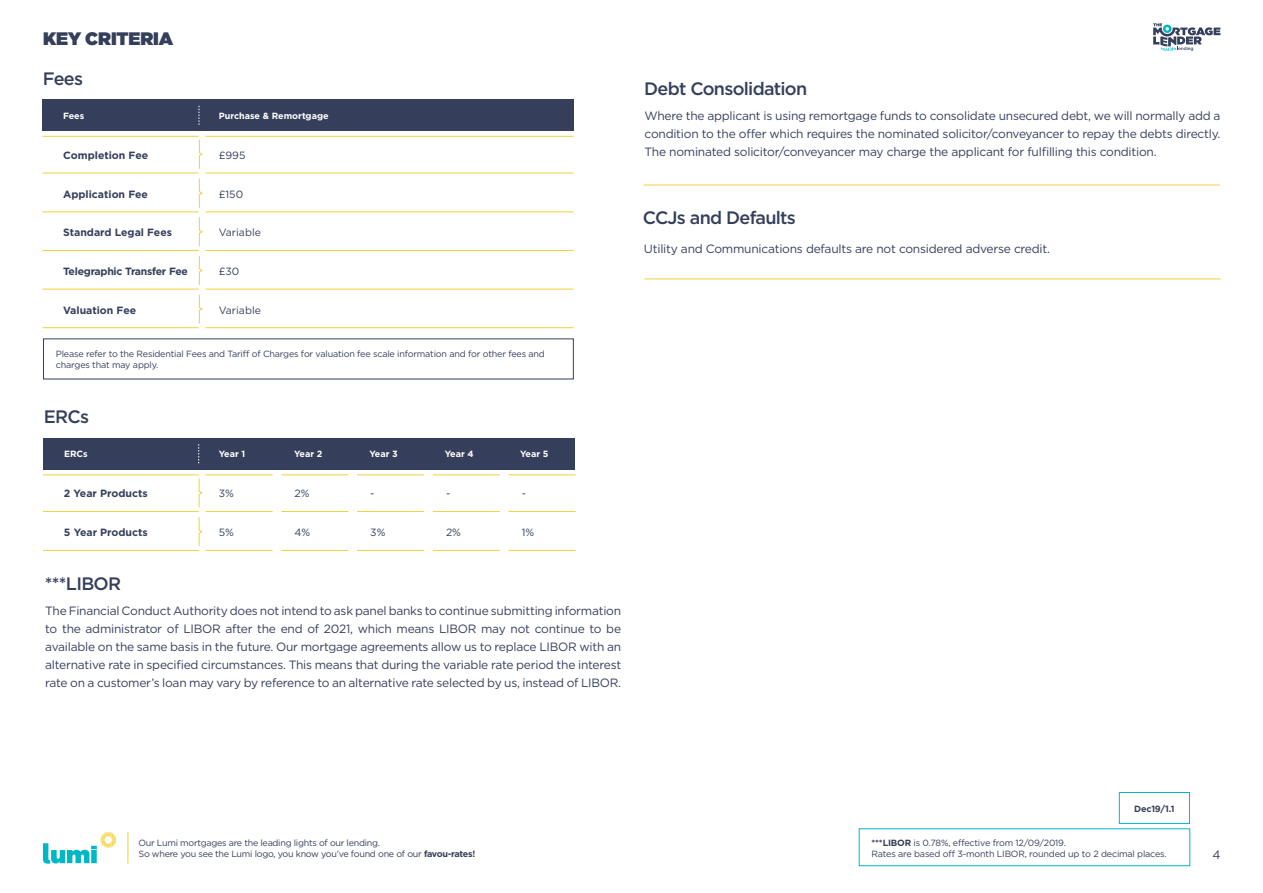
<style>
.page{position:relative;width:1263px;height:893px;background:#fff}
.page>*{position:absolute;margin:0;border:0;box-sizing:border-box;transform-origin:0 0}
.Title_1{font:500 18px "Gotham";letter-spacing:-.04em;color:#353f5b}
.Title_1-2{font:18px "Gotham Ultra";letter-spacing:-.005em;color:#353f5b}
.Title_2{font:12px/18px "Gotham";letter-spacing:-.02em;color:#353f5b;text-align:justify}
.Title_2-2{font:700 10.5px "Gotham";color:#353f5b}
.Title_2-3{font:10.5px "Gotham";color:#353f5b}
.Title_2-4{font:700 10.5px "Gotham";letter-spacing:-.025em;color:#353f5b}
.Title_2-5{font:9px/10.5px "Gotham";letter-spacing:-.02em;color:#353f5b}
.Title_2-6{font:700 9px "Gotham";color:#fff}
.Title_2-7{font:700 9px "Gotham";letter-spacing:-.02em;color:#353f5b}
.s1{font-weight:700}
</style>
<div class="page">
<div style="left:42px;top:99px;width:532px;height:32px;background:#353f5b"></div>
<svg style="left:199px;top:106px;width:1px;height:19px"></svg>
<svg style="left:199px;top:139px;width:4px;height:30px"></svg>
<hr style="left:43px;top:136px;width:156px;height:1px;background:#f2d13d">
<hr style="left:206px;top:136px;width:368px;height:1px;background:#f2d13d">
<hr style="left:43px;top:173px;width:156px;height:1px;background:#f2d13d">
<hr style="left:206px;top:173px;width:368px;height:1px;background:#f2d13d">
<svg style="left:199px;top:178px;width:4px;height:30px"></svg>
<hr style="left:43px;top:212px;width:156px;height:1px;background:#f2d13d">
<hr style="left:206px;top:212px;width:368px;height:1px;background:#f2d13d">
<div style="left:43px;top:438px;width:532px;height:31px;background:#353f5b"></div>
<svg style="left:198px;top:444px;width:1px;height:19px"></svg>
<svg style="left:199px;top:478px;width:4px;height:30px"></svg>
<hr style="left:43px;top:475px;width:156px;height:1px;background:#f2d13d">
<hr style="left:43px;top:511px;width:156px;height:1px;background:#f2d13d">
<svg style="left:199px;top:517px;width:4px;height:30px"></svg>
<hr style="left:43px;top:550px;width:156px;height:1px;background:#f2d13d">
<hr style="left:206px;top:475px;width:67px;height:1px;background:#f2d13d">
<hr style="left:206px;top:511px;width:67px;height:1px;background:#f2d13d">
<hr style="left:206px;top:550px;width:67px;height:1px;background:#f2d13d">
<hr style="left:281px;top:475px;width:67px;height:1px;background:#f2d13d">
<hr style="left:281px;top:511px;width:67px;height:1px;background:#f2d13d">
<hr style="left:281px;top:550px;width:67px;height:1px;background:#f2d13d">
<hr style="left:357px;top:475px;width:67px;height:1px;background:#f2d13d">
<hr style="left:357px;top:511px;width:67px;height:1px;background:#f2d13d">
<hr style="left:357px;top:550px;width:67px;height:1px;background:#f2d13d">
<hr style="left:433px;top:475px;width:67px;height:1px;background:#f2d13d">
<hr style="left:433px;top:511px;width:67px;height:1px;background:#f2d13d">
<hr style="left:433px;top:550px;width:67px;height:1px;background:#f2d13d">
<hr style="left:509px;top:475px;width:67px;height:1px;background:#f2d13d">
<hr style="left:509px;top:511px;width:67px;height:1px;background:#f2d13d">
<hr style="left:509px;top:550px;width:67px;height:1px;background:#f2d13d">
<svg style="left:199px;top:217px;width:4px;height:30px"></svg>
<hr style="left:43px;top:250px;width:156px;height:1px;background:#f2d13d">
<hr style="left:206px;top:250px;width:368px;height:1px;background:#f2d13d">
<svg style="left:199px;top:255px;width:4px;height:30px"></svg>
<hr style="left:43px;top:289px;width:156px;height:1px;background:#f2d13d">
<hr style="left:206px;top:289px;width:368px;height:1px;background:#f2d13d">
<svg style="left:199px;top:294px;width:4px;height:30px"></svg>
<hr style="left:43px;top:327px;width:156px;height:1px;background:#f2d13d">
<hr style="left:206px;top:327px;width:368px;height:1px;background:#f2d13d">
<svg style="left:1153px;top:23px;width:67px;height:28px"></svg>
<hr style="left:644px;top:185px;width:576px;height:1px;background:#f2d13d">
<div style="left:1119px;top:792px;width:71px;height:32px;border:1px solid #00b7c6"></div>
<hr style="left:127px;top:832px;width:1px;height:32px;background:#f2d13d">
<svg style="left:43px;top:832px;width:74px;height:32px"></svg>
<hr style="left:644px;top:279px;width:576px;height:1px;background:#f2d13d">
<p class="Title_1-2" style="left:43px;top:28px;width:132px">KEY CRITERIA</p>
<p class="Title_1" style="left:43px;top:67px;width:42px">Fees</p>
<p class="Title_2-6" style="left:63px;top:110px;width:23px">Fees</p>
<p class="Title_2-6" style="left:219px;top:110px;width:111px">Purchase &amp; Remortgage</p>
<p class="Title_2-2" style="left:63px;top:149px;width:87px">Completion Fee</p>
<p class="Title_2-3" style="left:219px;top:148px;width:28px">£995</p>
<p class="Title_2-2" style="left:63px;top:188px;width:86px">Application Fee</p>
<p class="Title_2-3" style="left:219px;top:187px;width:26px">£150</p>
<p class="Title_2-2" style="left:63px;top:227px;width:110px">Standard Legal Fees</p>
<p class="Title_2-3" style="left:219px;top:226px;width:44px">Variable</p>
<p class="Title_2-4" style="left:63px;top:265px;width:126px">Telegraphic Transfer Fee</p>
<p class="Title_2-3" style="left:219px;top:264px;width:22px">£30</p>
<p class="Title_2-2" style="left:63px;top:304px;width:75px">Valuation Fee</p>
<p class="Title_2-3" style="left:219px;top:303px;width:44px">Variable</p>
<p class="Title_2-5" style="left:56px;top:349px;width:490px">Please refer to the Residential Fees and Tariff of Charges for valuation fee scale information and for other fees and charges that may apply.</p>
<p class="Title_1" style="left:44px;top:405px;width:47px">ERCs</p>
<p class="Title_2-6" style="left:64px;top:449px;width:25px">ERCs</p>
<p class="Title_2-2" style="left:64px;top:488px;width:85px">2 Year Products</p>
<p class="Title_2-2" style="left:64px;top:526px;width:85px">5 Year Products</p>
<p class="Title_2-6" style="left:219px;top:449px;width:28px">Year 1</p>
<p class="Title_2-3" style="left:219px;top:487px;width:17px">3%</p>
<p class="Title_2-3" style="left:219px;top:526px;width:17px">5%</p>
<p class="Title_2-6" style="left:294px;top:449px;width:30px">Year 2</p>
<p class="Title_2-3" style="left:294px;top:487px;width:17px">2%</p>
<p class="Title_2-3" style="left:294px;top:526px;width:17px">4%</p>
<p class="Title_2-6" style="left:369px;top:449px;width:30px">Year 3</p>
<p class="Title_2-3" style="left:370px;top:487px;width:6px">-</p>
<p class="Title_2-3" style="left:370px;top:526px;width:17px">3%</p>
<p class="Title_2-6" style="left:445px;top:449px;width:30px">Year 4</p>
<p class="Title_2-3" style="left:446px;top:487px;width:6px">-</p>
<p class="Title_2-3" style="left:446px;top:526px;width:17px">2%</p>
<p class="Title_2-6" style="left:520px;top:449px;width:30px">Year 5</p>
<p class="Title_2-3" style="left:522px;top:487px;width:6px">-</p>
<p class="Title_2-3" style="left:522px;top:526px;width:14px">1%</p>
<p class="Title_1" style="left:45px;top:572px;width:78px">***LIBOR</p>
<p class="Title_2" style="left:45px;top:601px;width:577px">The Financial Conduct Authority does not intend to ask panel banks to continue submitting information to the administrator of LIBOR after the end of 2021, which means LIBOR may not continue to be available on the same basis in the future. Our mortgage agreements allow us to replace LIBOR with an alternative rate in specified circumstances. This means that during the variable rate period the interest rate on a customer’s loan may vary by reference to an alternative rate selected by us, instead of LIBOR.</p>
<p class="Title_1" style="left:644px;top:77px;width:164px">Debt Consolidation</p>
<p class="Title_2" style="left:644px;top:107px;width:577px">Where the applicant is using remortgage funds to consolidate unsecured debt, we will normally add a condition to the offer which requires the nominated solicitor/conveyancer to repay the debts directly.<br>The nominated solicitor/conveyancer may charge the applicant for fulfilling this condition.</p>
<p class="Title_1" style="left:643px;top:206px;width:154px">CCJs and Defaults</p>
<p class="Title_2" style="left:644px;top:240px;width:408px">Utility and Communications defaults are not considered adverse credit.</p>
<p class="Title_2-7" style="left:1134px;top:804px;width:42px">Dec19/1.1</p>
<p class="Title_2-5" style="left:139px;top:837px;width:338px">Our Lumi mortgages are the leading lights of our lending.<br>So where you see the Lumi logo, you know you’ve found one of our <span class="s1">favou-rates!</span></p>
<p class="Title_2-5" style="left:871px;top:838px;width:297px"><span class="s1">***LIBOR</span> is 0.78%, effective from 12/09/2019.<br>Rates are based off 3-month LIBOR, rounded up to 2 decimal places.</p>
<p class="Title_2" style="left:1212px;top:845px;width:10px">4</p>
</div>
